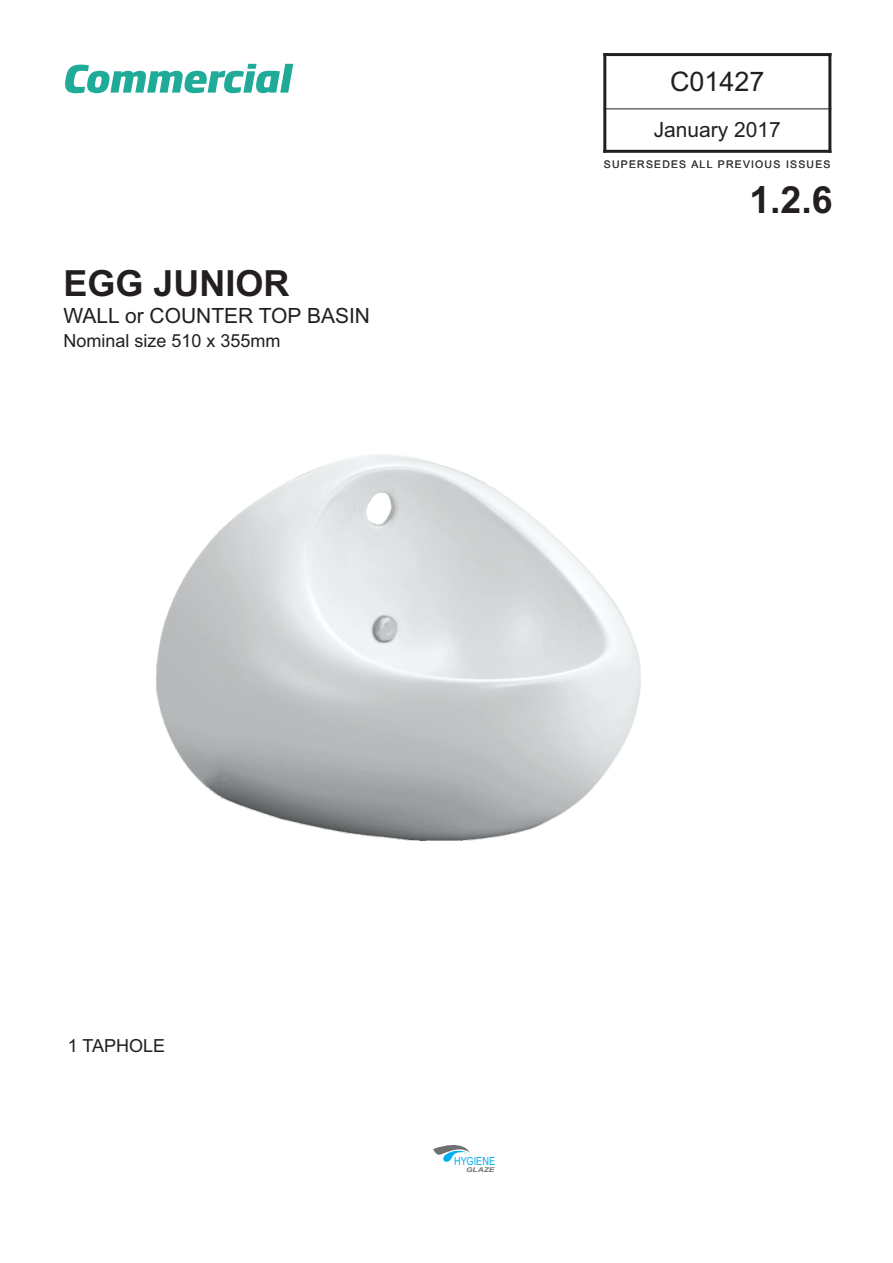
<style>
.page{position:relative;width:893px;height:1263px;background:#fff}
.page>*{position:absolute;margin:0;border:0;box-sizing:border-box;transform-origin:0 0}
.t1{font:700 37.5px "Arial";color:#231f20}
.t2{font:700 36px "Arial";color:#231f20}
.t3{font:27px "Arial";color:#231f20}
.t4{font:21px "Arial";color:#231f20}
.t5{font:18px "Arial";color:#231f20}
.t6{font:11.25px "Arial Narrow";color:#00aeef}
.t7{font:10.5px "Arial";letter-spacing:.115em;color:#404041}
.t8{font:italic 700 6.45px "Arial";color:#6d6f71;scale:1.27 1}
</style>
<div class="page">
<hr style="left:603px;top:53px;width:3px;height:100px;background:#231f20">
<hr style="left:828px;top:53px;width:3px;height:100px;background:#231f20">
<hr style="left:603px;top:150px;width:228px;height:3px;background:#231f20">
<hr style="left:603px;top:108px;width:228px;height:1px;background:#231f20">
<hr style="left:603px;top:53px;width:228px;height:3px;background:#231f20">
<svg style="left:433px;top:1145px;width:37px;height:17px"></svg>
<img style="left:156px;top:455px;width:484px;height:385px">
<svg style="left:65px;top:64px;width:228px;height:29px"></svg>
<h2 class="t2" style="left:64px;top:270px;width:228px">EGG JUNIOR</h2>
<p class="t4" style="left:64px;top:308px;width:308px">WALL or COUNTER TOP BASIN</p>
<p class="t5" style="left:64px;top:334px;width:219px">Nominal size 510 x 355mm</p>
<p class="t3" style="left:670px;top:71px;width:96px">C01427</p>
<p class="t4" style="left:654px;top:122px;width:129px">January 2017</p>
<p class="t7" style="left:604px;top:160px;width:228px">SUPERSEDES ALL PREVIOUS ISSUES</p>
<h1 class="t1" style="left:749px;top:186px;width:85px">1.2.6</h1>
<p class="t5" style="left:68px;top:1039px;width:99px">1 TAPHOLE</p>
<p class="t6" style="left:454px;top:1157px;width:43px">HYGIENE</p>
<p class="t8" style="left:466px;top:1167px;width:24px">GLAZE</p>
</div>
